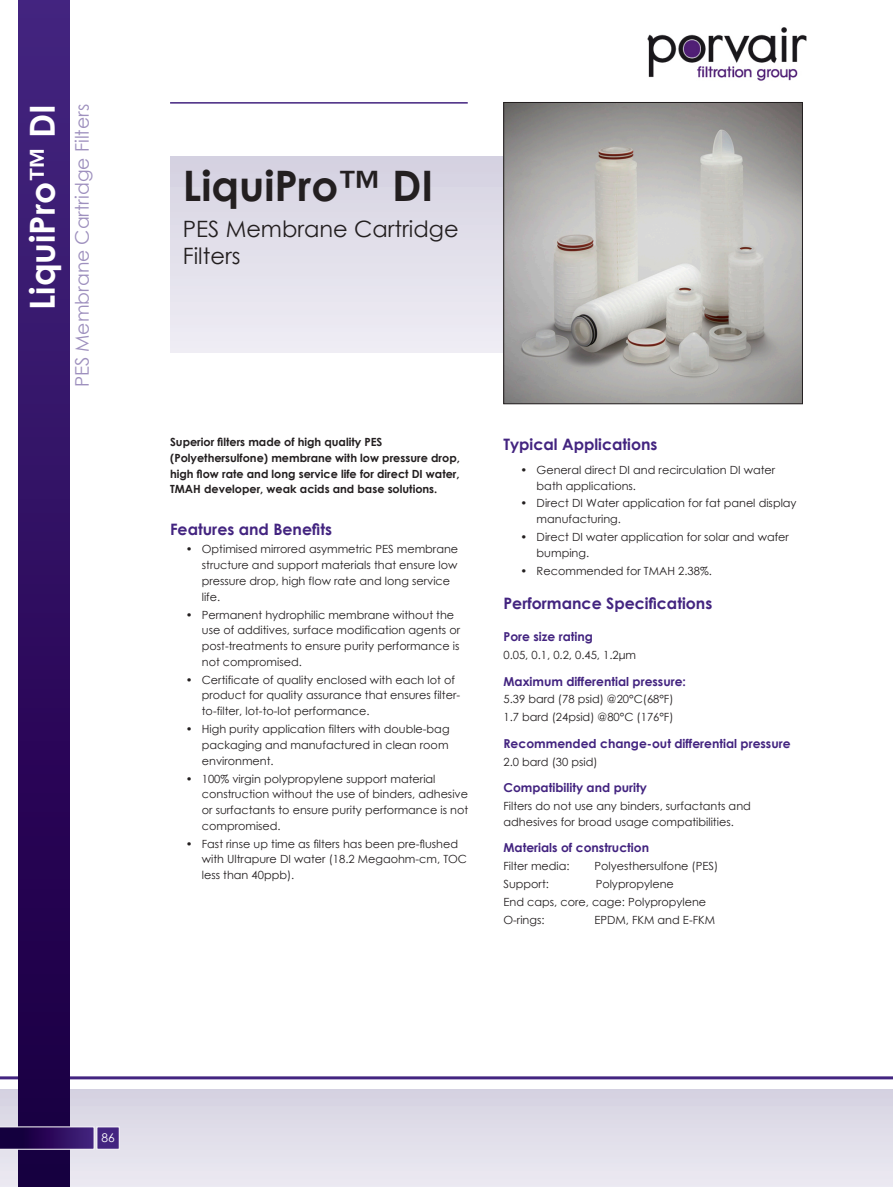
<style>
.page{position:relative;width:893px;height:1187px;background:#fff}
.page>*{position:absolute;margin:0;border:0;box-sizing:border-box;transform-origin:0 0}
.Product_Name{font:700 42px "Century Gothic";color:#231f20}
.t1{font:700 34.5px "Century Gothic";color:#fff}
.Product_Name-2{font:22.5px/27px "Century Gothic";color:#231f20}
.Title_Header{font:18.75px "Century Gothic";color:#9e90be}
.Sub_Header{font:700 15.75px "Century Gothic";color:#432480}
.Bulleted_Body_Text{font:700 15.75px "Century Gothic";color:#432480}
.Top_Body_Text{font:700 12.3px "Century Gothic";color:#432480}
.t2{font:12px "Century Gothic";color:#fff}
.Bulleted_Body_Text-2{font:11.25px/15.8px "Century Gothic";color:#231f20}
.Top_Body_Text-2{font:700 11.25px/15.8px "Century Gothic";color:#231f20}
</style>
<div class="page">
<div style="left:0;top:1089px;width:893px;height:97px;background:linear-gradient(to right,#e1deea,#e1dee9)"></div>
<hr style="left:170px;top:102px;width:298px;height:2px;background:#432480">
<div style="left:170px;top:157px;width:575px;height:195px;background:linear-gradient(to bottom,#d5d2e1,#efedf5)"></div>
<img style="left:505px;top:104px;width:296px;height:298px">
<div style="left:503px;top:102px;width:300px;height:302px;border:1px solid #231f20"></div>
<hr style="left:0;top:1076px;width:893px;height:3px;background:#432480">
<div style="left:18px;top:0;width:51px;height:1186px;background:linear-gradient(to bottom,#442480,#190040)"></div>
<img style="left:647px;top:27px;width:160px;height:54px">
<svg style="left:0;top:1126px;width:120px;height:23px;background:#41276e"></svg>
<p class="t1" style="left:16px;top:310px;width:207px;rotate:-90deg">LiquiPro™ DI</p>
<p class="Title_Header" style="left:69px;top:387px;width:285px;rotate:-90deg">PES Membrane Cartridge Filters</p>
<p class="Product_Name" style="left:183px;top:154px;width:252px">LiquiPro™ DI</p>
<p class="Product_Name-2" style="left:183px;top:215px;width:277px">PES Membrane Cartridge<br>Filters</p>
<p class="Top_Body_Text-2" style="left:170px;top:433px;width:291px">Superior filters made of high quality PES (Polyethersulfone) membrane with low pressure drop, high flow rate and long service life for direct DI water, TMAH developer, weak acids and base solutions.</p>
<p class="Bulleted_Body_Text" style="left:170px;top:517px;width:163px">Features and Benefits</p>
<p class="Bulleted_Body_Text-2" style="left:202px;top:541px;width:258px;text-indent:-16px">• Optimised mirrored asymmetric PES membrane structure and support materials that ensure low pressure drop, high flow rate and long service life.</p>
<p class="Bulleted_Body_Text-2" style="left:202px;top:606px;width:260px;text-indent:-16px">• Permanent hydrophilic membrane without the use of additives, surface modification agents or post-treatments to ensure purity performance is not compromised.</p>
<p class="Bulleted_Body_Text-2" style="left:202px;top:671px;width:260px;text-indent:-16px">• Certificate of quality enclosed with each lot of product for quality assurance that ensures filter&shy;to-filter, lot-to-lot performance.</p>
<p class="Bulleted_Body_Text-2" style="left:202px;top:721px;width:249px;text-align:justify;text-indent:-16px">• High purity application filters with double-bag packaging and manufactured in clean room environment.</p>
<p class="Bulleted_Body_Text-2" style="left:202px;top:770px;width:268px;text-indent:-16px">• 100% virgin polypropylene support material construction without the use of binders, adhesive or surfactants to ensure purity performance is not compromised.</p>
<p class="Bulleted_Body_Text-2" style="left:202px;top:835px;width:267px;text-indent:-16px">• Fast rinse up time as filters has been pre-flushed with Ultrapure DI water (18.2 Megaohm-cm, TOC less than 40ppb).</p>
<p class="Sub_Header" style="left:503px;top:432px;width:156px">Typical Applications</p>
<p class="Bulleted_Body_Text-2" style="left:537px;top:461px;width:240px;text-indent:-16px">• General direct DI and recirculation DI water bath applications.</p>
<p class="Bulleted_Body_Text-2" style="left:537px;top:495px;width:261px;text-indent:-16px">• Direct DI Water application for fat panel display manufacturing.</p>
<p class="Bulleted_Body_Text-2" style="left:537px;top:529px;width:254px;text-indent:-16px">• Direct DI water application for solar and wafer bumping.</p>
<p class="Bulleted_Body_Text-2" style="left:520px;top:562px;width:193px">• Recommended for TMAH 2.38%.</p>
<p class="Sub_Header" style="left:503px;top:590px;width:210px">Performance Specifications</p>
<p class="Top_Body_Text" style="left:503px;top:627px;width:91px">Pore size rating</p>
<p class="Bulleted_Body_Text-2" style="left:503px;top:647px;width:134px">0.05, 0.1, 0.2, 0.45, 1.2μm</p>
<p class="Top_Body_Text" style="left:503px;top:671px;width:184px">Maximum differential pressure:</p>
<p class="Bulleted_Body_Text-2" style="left:503px;top:691px;width:172px">5.39 bard (78 psid) @20°C(68°F)</p>
<p class="Bulleted_Body_Text-2" style="left:503px;top:709px;width:172px">1.7 bard (24psid) @80°C (176°F)</p>
<p class="Top_Body_Text" style="left:503px;top:733px;width:289px">Recommended change-out differential pressure</p>
<p class="Bulleted_Body_Text-2" style="left:503px;top:753px;width:96px">2.0 bard (30 psid)</p>
<p class="Top_Body_Text" style="left:503px;top:778px;width:145px">Compatibility and purity</p>
<p class="Bulleted_Body_Text-2" style="left:503px;top:797px;width:249px">Filters do not use any binders, surfactants and adhesives for broad usage compatibilities.</p>
<p class="Top_Body_Text" style="left:503px;top:838px;width:147px">Materials of construction</p>
<p class="Bulleted_Body_Text-2" style="left:503px;top:857px;width:68px">Filter media:</p>
<p class="Bulleted_Body_Text-2" style="left:595px;top:857px;width:125px">Polyesthersulfone (PES)</p>
<p class="Bulleted_Body_Text-2" style="left:503px;top:875px;width:47px">Support:</p>
<p class="Bulleted_Body_Text-2" style="left:596px;top:875px;width:80px">Polypropylene</p>
<p class="Bulleted_Body_Text-2" style="left:503px;top:893px;width:204px">End caps, core, cage: Polypropylene</p>
<p class="Bulleted_Body_Text-2" style="left:503px;top:911px;width:43px">O-rings:</p>
<p class="Bulleted_Body_Text-2" style="left:594px;top:911px;width:122px">EPDM, FKM and E-FKM</p>
<p class="t2" style="left:101px;top:1129px;width:15px">86</p>
</div>
